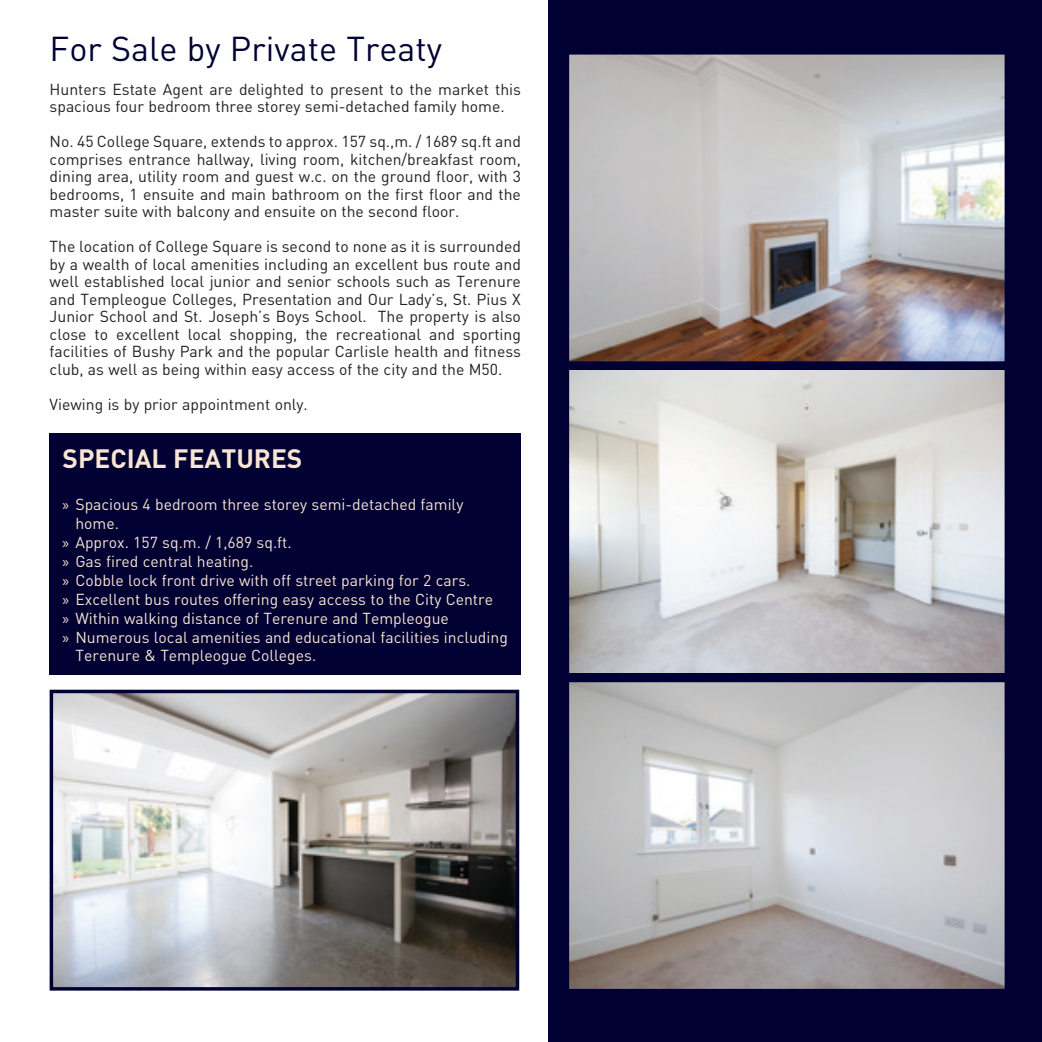
<style>
.page{position:relative;width:1042px;height:1042px;background:#fff}
.page>*{position:absolute;margin:0;border:0;box-sizing:border-box;transform-origin:0 0}
.t1{font:34.12px "DIN";color:#000032}
.t2{font:700 26.25px "DIN";color:#f9e5d3}
.t3{font:15.75px/17.5px "DIN";color:#231f20;text-align:justify}
.t4{font:15.75px "DIN";color:#f9e5d3}
.s1{font-family:"Myriad Pro"}
</style>
<div class="page">
<div style="left:548px;top:0;width:494px;height:1042px;background:#000032"></div>
<div style="left:50px;top:433px;width:471px;height:242px;background:#000032"></div>
<img style="left:570px;top:683px;width:433px;height:305px">
<div style="left:562px;top:675px;width:449px;height:321px;border:7px solid #000032"></div>
<img style="left:570px;top:371px;width:433px;height:301px">
<div style="left:562px;top:361px;width:449px;height:321px;border:7px solid #000032"></div>
<img style="left:570px;top:56px;width:433px;height:304px">
<div style="left:562px;top:48px;width:449px;height:320px;border:7px solid #000032"></div>
<img style="left:55px;top:695px;width:459px;height:290px">
<div style="left:50px;top:690px;width:469px;height:300px;border:4px solid #000032"></div>
<h1 class="t1" style="left:50px;top:28px;width:394px">For Sale by Private Treaty</h1>
<p class="t3" style="left:50px;top:80px;width:473px">Hunters Estate Agent are delighted to present to the market this spacious four bedroom three storey semi-detached family home.</p>
<p class="t3" style="left:50px;top:133px;width:473px">No. 45 College Square, extends to approx. 157 sq.,m. / 1689 sq.ft and comprises entrance hallway, living room, kitchen/breakfast room, dining area, utility room and guest w.c. on the ground floor, with 3 bedrooms, 1 ensuite and main bathroom on the first floor and the master suite with balcony and ensuite on the second floor.</p>
<p class="t3" style="left:50px;top:238px;width:473px">The location of College Square is second to none as it is surrounded by a wealth of local amenities including an excellent bus route and well established local junior and senior schools such as Terenure and Templeogue Colleges, Presentation and Our Lady’s, St. Pius X Junior School and St. Joseph’s Boys School. The property is also close to excellent local shopping, the recreational and sporting facilities of Bushy Park and the popular Carlisle health and fitness club, as well as being within easy access of the city and the M50.</p>
<p class="t3" style="left:50px;top:395px;width:260px">Viewing is by prior appointment only.</p>
<h2 class="t2" style="left:63px;top:441px;width:241px">SPECIAL FEATURES</h2>
<p class="t4" style="left:63px;top:495px;width:402px"><span class="s1">»</span> Spacious 4 bedroom three storey semi-detached family</p>
<p class="t4" style="left:75px;top:513px;width:45px">home.</p>
<p class="t4" style="left:63px;top:532px;width:231px"><span class="s1">»</span> Approx. 157 sq.m. / 1,689 sq.ft.</p>
<p class="t4" style="left:63px;top:551px;width:192px"><span class="s1">»</span> Gas fired central heating.</p>
<p class="t4" style="left:63px;top:570px;width:409px"><span class="s1">»</span> Cobble lock front drive with off street parking for 2 cars.</p>
<p class="t4" style="left:63px;top:589px;width:432px"><span class="s1">»</span> Excellent bus routes offering easy access to the City Centre</p>
<p class="t4" style="left:63px;top:608px;width:388px"><span class="s1">»</span> Within walking distance of Terenure and Templeogue</p>
<p class="t4" style="left:63px;top:627px;width:447px"><span class="s1">»</span> Numerous local amenities and educational facilities including</p>
<p class="t4" style="left:75px;top:646px;width:242px">Terenure &amp; Templeogue Colleges.</p>
</div>
